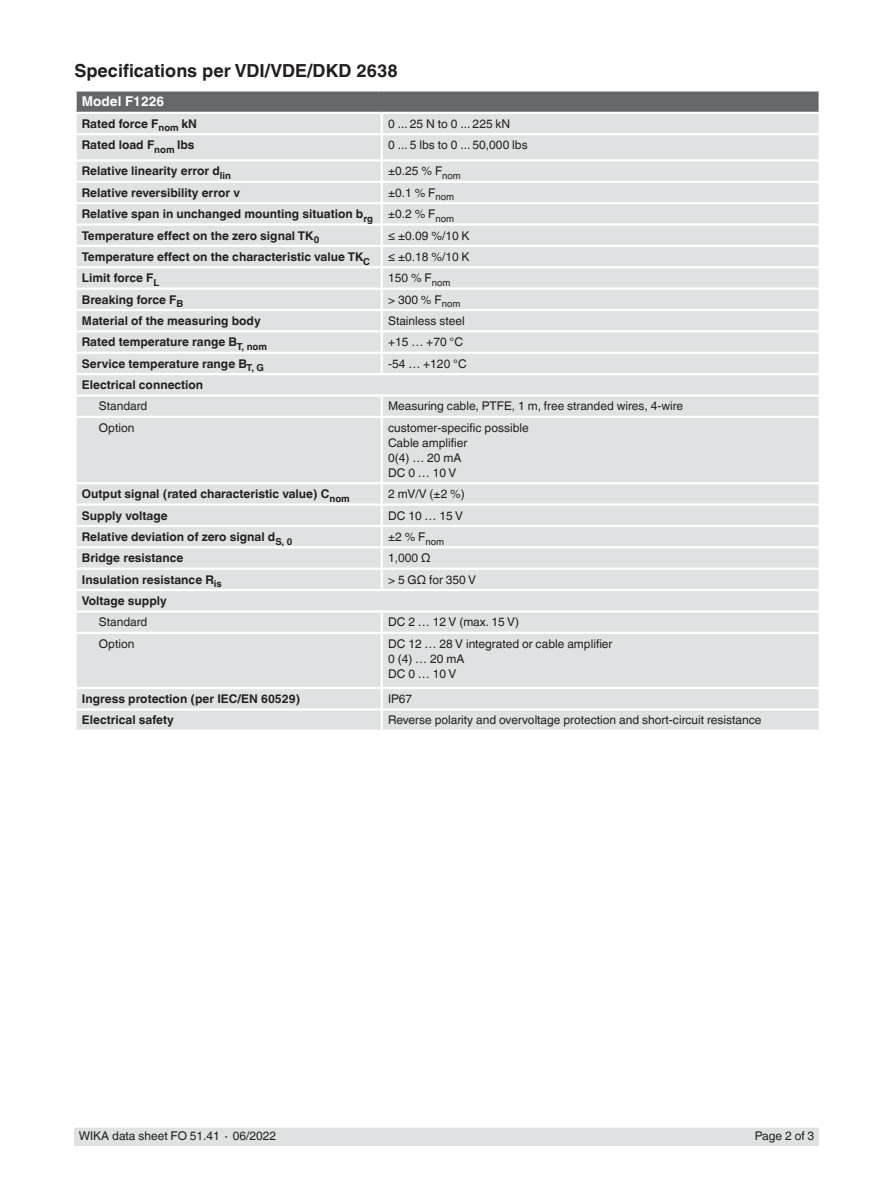
<style>
.page{position:relative;width:893px;height:1188px;background:#fff}
.page>*{position:absolute;margin:0;border:0;box-sizing:border-box;transform-origin:0 0}
.Subheadline1{font:700 18px "Helvetica World";color:#231f20}
.Tables_-_Headline{font:700 13.5px "Helvetica World";color:#fff}
.Tables_-_Running_tex{font:700 12px "Helvetica World";color:#231f20}
.Tables_-_Running_tex-2{font:12px "Helvetica World";color:#231f20}
.Tables_-_Headline-2{font:12px "Helvetica World";color:#231f20}
.Table_-_Running_text{font:12px "Helvetica World";color:#231f20}
.Running_text{font:12px "Helvetica World";color:#231f20}
</style>
<div class="page">
<div style="left:74px;top:1128px;width:745px;height:17px;background:#dfe2e2"></div>
<div style="left:76px;top:90px;width:744px;height:23px;background:#64686b"></div>
<div style="left:77px;top:114px;width:742px;height:616px;background:#dfe2e2"></div>
<svg style="left:381px;top:114px;width:2px;height:19px"></svg>
<hr style="left:74px;top:133px;width:308px;height:2px;background:#fff">
<hr style="left:382px;top:133px;width:439px;height:2px;background:#fff">
<hr style="left:381px;top:135px;width:2px;height:24px;background:#fff">
<hr style="left:74px;top:159px;width:308px;height:3px;background:#fff">
<hr style="left:382px;top:159px;width:439px;height:3px;background:#fff">
<hr style="left:74px;top:181px;width:308px;height:2px;background:#fff">
<hr style="left:382px;top:181px;width:439px;height:2px;background:#fff">
<hr style="left:74px;top:202px;width:308px;height:2px;background:#fff">
<hr style="left:382px;top:202px;width:439px;height:2px;background:#fff">
<hr style="left:74px;top:223px;width:308px;height:3px;background:#fff">
<hr style="left:382px;top:223px;width:439px;height:3px;background:#fff">
<hr style="left:74px;top:245px;width:308px;height:2px;background:#fff">
<hr style="left:382px;top:245px;width:439px;height:2px;background:#fff">
<svg style="left:381px;top:162px;width:2px;height:104px"></svg>
<hr style="left:74px;top:266px;width:308px;height:2px;background:#fff">
<hr style="left:382px;top:266px;width:439px;height:2px;background:#fff">
<hr style="left:381px;top:268px;width:2px;height:20px;background:#fff">
<hr style="left:74px;top:288px;width:308px;height:2px;background:#fff">
<hr style="left:382px;top:288px;width:439px;height:2px;background:#fff">
<hr style="left:74px;top:309px;width:308px;height:2px;background:#fff">
<hr style="left:382px;top:309px;width:439px;height:2px;background:#fff">
<hr style="left:74px;top:330px;width:308px;height:3px;background:#fff">
<hr style="left:382px;top:330px;width:439px;height:3px;background:#fff">
<hr style="left:74px;top:352px;width:308px;height:2px;background:#fff">
<hr style="left:382px;top:352px;width:439px;height:2px;background:#fff">
<svg style="left:381px;top:290px;width:2px;height:83px"></svg>
<hr style="left:74px;top:373px;width:308px;height:2px;background:#fff">
<hr style="left:382px;top:373px;width:439px;height:2px;background:#fff">
<hr style="left:74px;top:394px;width:308px;height:3px;background:#fff">
<hr style="left:382px;top:394px;width:439px;height:3px;background:#fff">
<svg style="left:381px;top:397px;width:2px;height:19px"></svg>
<hr style="left:74px;top:416px;width:308px;height:2px;background:#fff">
<hr style="left:382px;top:416px;width:439px;height:2px;background:#fff">
<hr style="left:381px;top:418px;width:2px;height:64px;background:#fff">
<hr style="left:74px;top:482px;width:308px;height:2px;background:#fff">
<hr style="left:382px;top:482px;width:439px;height:2px;background:#fff">
<hr style="left:74px;top:503px;width:308px;height:3px;background:#fff">
<hr style="left:382px;top:503px;width:439px;height:3px;background:#fff">
<hr style="left:74px;top:525px;width:308px;height:2px;background:#fff">
<hr style="left:382px;top:525px;width:439px;height:2px;background:#fff">
<svg style="left:381px;top:484px;width:2px;height:62px"></svg>
<hr style="left:74px;top:546px;width:308px;height:2px;background:#fff">
<hr style="left:382px;top:546px;width:439px;height:2px;background:#fff">
<hr style="left:381px;top:548px;width:2px;height:20px;background:#fff">
<hr style="left:74px;top:568px;width:308px;height:2px;background:#fff">
<hr style="left:382px;top:568px;width:439px;height:2px;background:#fff">
<svg style="left:381px;top:570px;width:2px;height:19px"></svg>
<hr style="left:74px;top:589px;width:308px;height:2px;background:#fff">
<hr style="left:382px;top:589px;width:439px;height:2px;background:#fff">
<hr style="left:74px;top:610px;width:308px;height:3px;background:#fff">
<hr style="left:382px;top:610px;width:439px;height:3px;background:#fff">
<svg style="left:381px;top:613px;width:2px;height:19px"></svg>
<hr style="left:74px;top:632px;width:308px;height:2px;background:#fff">
<hr style="left:382px;top:632px;width:439px;height:2px;background:#fff">
<hr style="left:381px;top:634px;width:2px;height:53px;background:#fff">
<hr style="left:74px;top:687px;width:308px;height:2px;background:#fff">
<hr style="left:382px;top:687px;width:439px;height:2px;background:#fff">
<hr style="left:74px;top:708px;width:308px;height:3px;background:#fff">
<hr style="left:382px;top:708px;width:439px;height:3px;background:#fff">
<svg style="left:381px;top:689px;width:2px;height:41px"></svg>
<hr style="left:74px;top:89px;width:308px;height:3px;background:#fff">
<hr style="left:74px;top:92px;width:3px;height:20px;background:#fff">
<hr style="left:382px;top:89px;width:439px;height:3px;background:#fff">
<hr style="left:819px;top:92px;width:2px;height:20px;background:#fff">
<hr style="left:74px;top:112px;width:308px;height:2px;background:#fff">
<hr style="left:382px;top:112px;width:439px;height:2px;background:#fff">
<p class="Subheadline1" style="left:74px;top:60px;width:325px">Specifications per VDI/VDE/DKD 2638</p>
<p class="Tables_-_Headline" style="left:82px;top:94px;width:84px">Model F1226</p>
<p class="Tables_-_Running_tex" style="left:82px;top:117px;width:117px">Rated force F<sub>nom</sub> kN</p>
<p class="Tables_-_Headline-2" style="left:388px;top:117px;width:124px">0 ... 25 N to 0 ... 225 kN</p>
<p class="Tables_-_Running_tex" style="left:82px;top:138px;width:114px">Rated load F<sub>nom</sub> lbs</p>
<p class="Tables_-_Headline-2" style="left:388px;top:138px;width:141px">0 ... 5 lbs to 0 ... 50,000 lbs</p>
<p class="Tables_-_Running_tex" style="left:82px;top:164px;width:151px">Relative linearity error d<sub>lin</sub></p>
<p class="Tables_-_Running_tex-2" style="left:388px;top:164px;width:74px">±0.25 % F<sub>nom</sub></p>
<p class="Tables_-_Running_tex" style="left:82px;top:186px;width:160px">Relative reversibility error v</p>
<p class="Tables_-_Running_tex-2" style="left:388px;top:186px;width:68px">±0.1 % F<sub>nom</sub></p>
<p class="Tables_-_Running_tex" style="left:82px;top:207px;width:293px">Relative span in unchanged mounting situation b<sub>rg</sub></p>
<p class="Tables_-_Running_tex-2" style="left:388px;top:207px;width:68px">±0.2 % F<sub>nom</sub></p>
<p class="Tables_-_Running_tex" style="left:82px;top:228px;width:239px">Temperature effect on the zero signal TK<sub>0</sub></p>
<p class="Tables_-_Running_tex-2" style="left:388px;top:228px;width:83px">≤ ±0.09 %/10 K</p>
<p class="Tables_-_Running_tex" style="left:82px;top:250px;width:290px">Temperature effect on the characteristic value TK<sub>C</sub></p>
<p class="Tables_-_Running_tex-2" style="left:388px;top:250px;width:83px">≤ ±0.18 %/10 K</p>
<p class="Tables_-_Running_tex" style="left:82px;top:271px;width:79px">Limit force F<sub>L</sub></p>
<p class="Running_text" style="left:388px;top:271px;width:64px">150 % F<sub>nom</sub></p>
<p class="Tables_-_Running_tex" style="left:82px;top:292px;width:103px">Breaking force F<sub>B</sub></p>
<p class="Running_text" style="left:388px;top:292px;width:74px">&gt; 300 % F<sub>nom</sub></p>
<p class="Tables_-_Running_tex" style="left:82px;top:314px;width:180px">Material of the measuring body</p>
<p class="Tables_-_Running_tex-2" style="left:388px;top:314px;width:78px">Stainless steel</p>
<p class="Tables_-_Running_tex" style="left:82px;top:335px;width:187px">Rated temperature range B<sub>T,</sub> <sub>nom</sub></p>
<p class="Tables_-_Running_tex-2" style="left:388px;top:335px;width:77px">+15 … +70 °C</p>
<p class="Tables_-_Running_tex" style="left:82px;top:357px;width:184px">Service temperature range B<sub>T,</sub> <sub>G</sub></p>
<p class="Tables_-_Running_tex-2" style="left:388px;top:357px;width:80px">-54 … +120 °C</p>
<p class="Tables_-_Running_tex" style="left:82px;top:378px;width:123px">Electrical connection</p>
<p class="Table_-_Running_text" style="left:99px;top:399px;width:50px">Standard</p>
<p class="Tables_-_Running_tex-2" style="left:388px;top:399px;width:297px">Measuring cable, PTFE, 1 m, free stranded wires, 4-wire</p>
<p class="Table_-_Running_text" style="left:99px;top:421px;width:37px">Option</p>
<p class="Tables_-_Running_tex-2" style="left:388px;top:421px;width:142px">customer-specific possible</p>
<p class="Tables_-_Running_tex-2" style="left:388px;top:436px;width:81px">Cable amplifier</p>
<p class="Tables_-_Running_tex-2" style="left:388px;top:451px;width:75px">0(4) … 20 mA</p>
<p class="Tables_-_Running_tex-2" style="left:388px;top:466px;width:70px">DC 0 … 10 V</p>
<p class="Tables_-_Running_tex" style="left:82px;top:487px;width:269px">Output signal (rated characteristic value) C<sub>nom</sub></p>
<p class="Tables_-_Running_tex-2" style="left:388px;top:487px;width:78px">2 mV/V (±2 %)</p>
<p class="Tables_-_Running_tex" style="left:82px;top:508px;width:87px">Supply voltage</p>
<p class="Tables_-_Running_tex-2" style="left:388px;top:508px;width:77px">DC 10 … 15 V</p>
<p class="Tables_-_Running_tex" style="left:82px;top:530px;width:212px">Relative deviation of zero signal d<sub>S,</sub> <sub>0</sub></p>
<p class="Tables_-_Running_tex-2" style="left:388px;top:530px;width:58px">±2 % F<sub>nom</sub></p>
<p class="Tables_-_Running_tex" style="left:82px;top:551px;width:103px">Bridge resistance</p>
<p class="Tables_-_Running_tex-2" style="left:388px;top:551px;width:44px">1,000 Ω</p>
<p class="Tables_-_Running_tex" style="left:82px;top:573px;width:142px">Insulation resistance R<sub>is</sub></p>
<p class="Tables_-_Running_tex-2" style="left:388px;top:573px;width:90px">&gt; 5 GΩ for 350 V</p>
<p class="Tables_-_Running_tex" style="left:82px;top:594px;width:86px">Voltage supply</p>
<p class="Table_-_Running_text" style="left:99px;top:615px;width:50px">Standard</p>
<p class="Tables_-_Running_tex-2" style="left:388px;top:615px;width:132px">DC 2 … 12 V (max. 15 V)</p>
<p class="Table_-_Running_text" style="left:99px;top:637px;width:37px">Option</p>
<p class="Tables_-_Running_tex-2" style="left:388px;top:637px;width:226px">DC 12 … 28 V integrated or cable amplifier</p>
<p class="Tables_-_Running_tex-2" style="left:388px;top:652px;width:78px">0 (4) … 20 mA</p>
<p class="Tables_-_Running_tex-2" style="left:388px;top:667px;width:70px">DC 0 … 10 V</p>
<p class="Tables_-_Running_tex" style="left:82px;top:692px;width:220px">Ingress protection (per IEC/EN 60529)</p>
<p class="Tables_-_Running_tex-2" style="left:388px;top:692px;width:26px">IP67</p>
<p class="Tables_-_Running_tex" style="left:82px;top:713px;width:93px">Electrical safety</p>
<p class="Tables_-_Running_tex-2" style="left:388px;top:713px;width:375px">Reverse polarity and overvoltage protection and short-circuit resistance</p>
<p class="Tables_-_Running_tex-2" style="left:79px;top:1129px;width:199px">WIKA data sheet FO 51.41 ∙ 06/2022</p>
<p class="Tables_-_Running_tex-2" style="left:755px;top:1129px;width:61px">Page 2 of 3</p>
</div>
